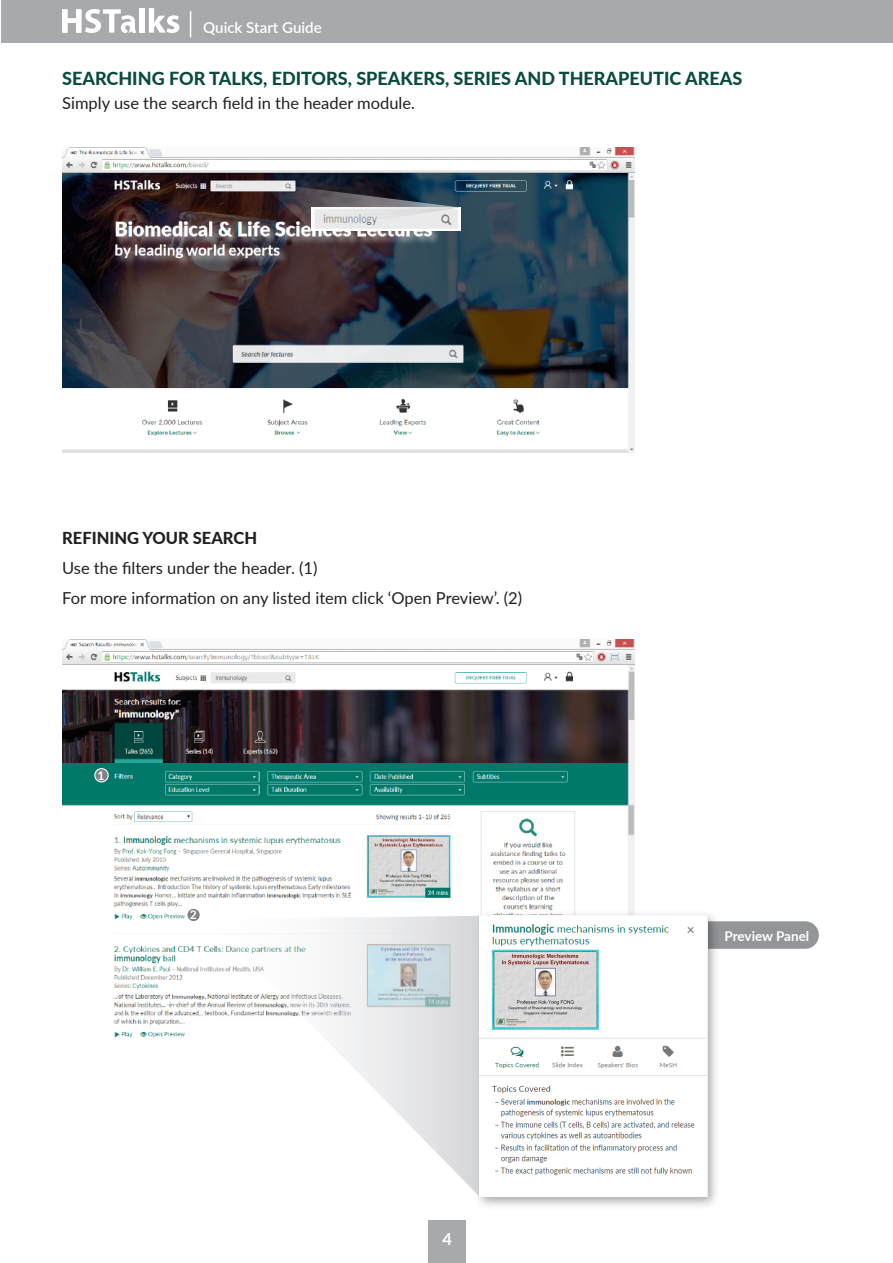
<style>
.page{position:relative;width:893px;height:1263px;background:#fff}
.page>*{position:absolute;margin:0;border:0;box-sizing:border-box;transform-origin:0 0}
.t1{font:800 18px "Lato";color:#094c3f}
.t2{font:16.5px/30px "Lato";color:#231f20}
.t3{font:800 16.5px "Lato";color:#231f20}
.t4{font:700 16.5px "Lato";color:#fff}
.t5{font:600 15.15px "Lato";color:#fff}
.t6{font:700 13.5px "Lato";letter-spacing:-.005em;color:#fff}
.t7{font:700 12px "Lato";color:#fff}
</style>
<div class="page">
<img style="left:62px;top:639px;width:572px;height:399px">
<div style="left:685px;top:921px;width:134px;height:28px;background:#939598;border-radius:14px"></div>
<div style="left:428px;top:1220px;width:38px;height:43px;background:#a8a9ad"></div>
<div style="left:1px;top:0;width:892px;height:43px;background:#a8a9ad"></div>
<div style="left:139px;top:8px;width:6px;height:25px;background:#fff"></div>
<svg style="left:149px;top:8px;width:30px;height:25px"></svg>
<svg style="left:62px;top:9px;width:74px;height:24px"></svg>
<svg style="left:190px;top:11px;width:1px;height:26px"></svg>
<svg style="left:94px;top:768px;width:15px;height:14px"></svg>
<div style="left:95px;top:769px;width:13px;height:12px;background:#808285;border-radius:50%"></div>
<div style="left:187px;top:909px;width:13px;height:12px;background:#808285;border-radius:50%"></div>
<img style="left:470px;top:907px;width:254px;height:299px">
<img style="left:479px;top:916px;width:228px;height:280px">
<svg style="left:207px;top:916px;width:272px;height:280px"></svg>
<img style="left:62px;top:148px;width:572px;height:305px">
<svg style="left:259px;top:182px;width:201px;height:48px;background:#7e8086"></svg>
<p class="t5" style="left:203px;top:16px;width:120px">Quick Start Guide</p>
<p class="t1" style="left:62px;top:65px;width:682px">SEARCHING FOR TALKS, EDITORS, SPEAKERS, SERIES AND THERAPEUTIC AREAS</p>
<p class="t2" style="left:62px;top:87px;width:354px">Simply use the search field in the header module.</p>
<p class="t3" style="left:62px;top:525px;width:196px">REFINING YOUR SEARCH</p>
<p class="t2" style="left:62px;top:552px;width:462px">Use the filters under the header. (1)<br>For more information on any listed item click ‘Open Preview’. (2)</p>
<p class="t7" style="left:98px;top:766px;width:8px">1</p>
<p class="t7" style="left:190px;top:906px;width:8px">2</p>
<p class="t4" style="left:442px;top:1226px;width:11px">4</p>
<p class="t6" style="left:724px;top:926px;width:86px">Preview Panel</p>
</div>
